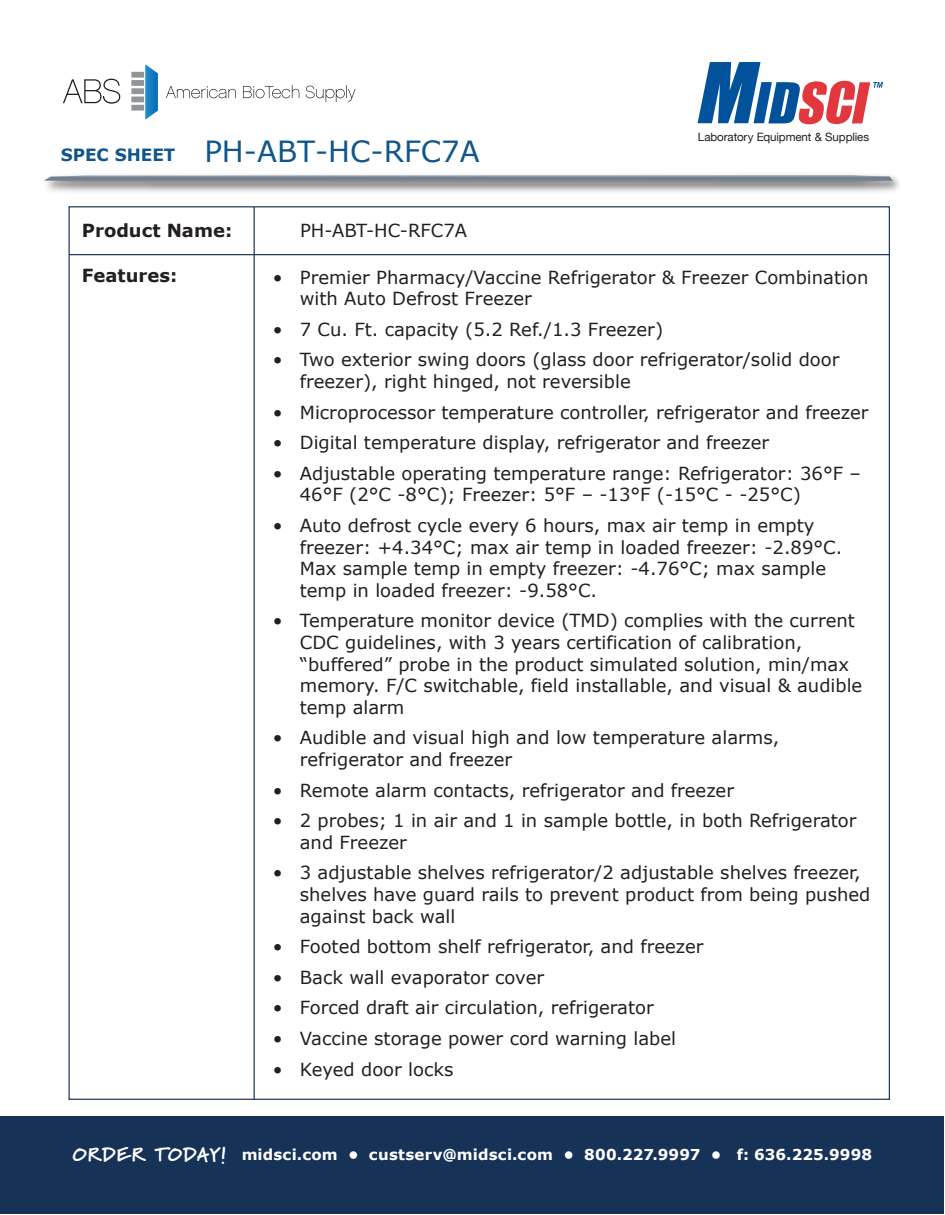
<style>
.page{position:relative;width:945px;height:1215px;background:#fff}
.page>*{position:absolute;margin:0;border:0;box-sizing:border-box;transform-origin:0 0}
.t1{font:29.1px "Verdana";color:#11568a}
.t2{font:18px/21.6px "Verdana";color:#231f20}
.t3{font:700 18px "Verdana";color:#231f20}
.t4{font:700 15px "Verdana";letter-spacing:.01em;color:#fff}
.t5{font:11.55px "Helvetica Neue";letter-spacing:-.01em;color:#231f20}
.s1{font-weight:700;font-size:16.95px}
.s2{font-family:"Marydale";font-weight:900;font-size:19.5px}
</style>
<div class="page">
<svg style="left:63px;top:79px;width:57px;height:25px"></svg>
<svg style="left:166px;top:86px;width:70px;height:12px"></svg>
<svg style="left:243px;top:85px;width:56px;height:13px"></svg>
<svg style="left:306px;top:85px;width:49px;height:17px"></svg>
<div style="left:131px;top:105px;width:13px;height:6px;background:#929497"></div>
<div style="left:131px;top:97px;width:13px;height:5px;background:#929497"></div>
<div style="left:131px;top:88px;width:13px;height:6px;background:#929497"></div>
<div style="left:131px;top:80px;width:13px;height:6px;background:#929497"></div>
<div style="left:131px;top:72px;width:13px;height:6px;background:#929497"></div>
<svg style="left:145px;top:64px;width:13px;height:56px"></svg>
<svg style="left:44px;top:175px;width:849px;height:7px;background:#86909b"></svg>
<div style="left:0;top:1116px;width:944px;height:98px;background:#163257"></div>
<svg style="left:698px;top:62px;width:185px;height:62px"></svg>
<hr style="left:69px;top:254px;width:820px;height:1px;background:#163257">
<hr style="left:254px;top:207px;width:1px;height:892px;background:#163257">
<h1 class="t1" style="left:61px;top:133px;width:420px"><span class="s1">SPEC SHEET</span> PH-ABT-HC-RFC7A</h1>
<p class="t5" style="left:698px;top:128px;width:173px">Laboratory Equipment &amp; Supplies</p>
<p class="t3" style="left:82px;top:219px;width:152px">Product Name:</p>
<p class="t3" style="left:82px;top:263px;width:97px">Features:</p>
<p class="t2" style="left:300px;top:220px;width:169px">PH-ABT-HC-RFC7A</p>
<p class="t2" style="left:300px;top:267px;width:570px;text-indent:-27px">• Premier Pharmacy/Vaccine Refrigerator &amp; Freezer Combination with Auto Defrost Freezer</p>
<p class="t2" style="left:273px;top:319px;width:392px">• 7 Cu. Ft. capacity (5.2 Ref./1.3 Freezer)</p>
<p class="t2" style="left:300px;top:349px;width:541px;text-indent:-27px">• Two exterior swing doors (glass door refrigerator/solid door freezer), right hinged, not reversible</p>
<p class="t2" style="left:273px;top:402px;width:597px">• Microprocessor temperature controller, refrigerator and freezer</p>
<p class="t2" style="left:273px;top:432px;width:498px">• Digital temperature display, refrigerator and freezer</p>
<p class="t2" style="left:300px;top:463px;width:563px;text-indent:-27px">• Adjustable operating temperature range: Refrigerator: 36°F –<br>46°F (2°C -8°C); Freezer: 5°F – -13°F (-15°C - -25°C)</p>
<p class="t2" style="left:300px;top:515px;width:544px;text-indent:-27px">• Auto defrost cycle every 6 hours, max air temp in empty freezer: +4.34°C; max air temp in loaded freezer: -2.89°C.<br>Max sample temp in empty freezer: -4.76°C; max sample temp in loaded freezer: -9.58°C.</p>
<p class="t2" style="left:300px;top:610px;width:564px;text-indent:-27px">• Temperature monitor device (TMD) complies with the current CDC guidelines, with 3 years certification of calibration, “buffered” probe in the product simulated solution, min/max memory. F/C switchable, field installable, and visual &amp; audible temp alarm</p>
<p class="t2" style="left:300px;top:727px;width:481px;text-indent:-27px">• Audible and visual high and low temperature alarms, refrigerator and freezer</p>
<p class="t2" style="left:273px;top:780px;width:463px">• Remote alarm contacts, refrigerator and freezer</p>
<p class="t2" style="left:300px;top:810px;width:558px;text-indent:-27px">• 2 probes; 1 in air and 1 in sample bottle, in both Refrigerator and Freezer</p>
<p class="t2" style="left:300px;top:862px;width:572px;text-indent:-27px">• 3 adjustable shelves refrigerator/2 adjustable shelves freezer, shelves have guard rails to prevent product from being pushed against back wall</p>
<p class="t2" style="left:273px;top:936px;width:432px">• Footed bottom shelf refrigerator, and freezer</p>
<p class="t2" style="left:273px;top:967px;width:273px">• Back wall evaporator cover</p>
<p class="t2" style="left:273px;top:997px;width:382px">• Forced draft air circulation, refrigerator</p>
<p class="t2" style="left:273px;top:1028px;width:405px">• Vaccine storage power cord warning label</p>
<p class="t2" style="left:273px;top:1059px;width:182px">• Keyed door locks</p>
<p class="t4" style="left:73px;top:1145px;width:801px"><span class="s2">ORDER TODAY!</span> midsci.com • custserv@midsci.com • 800.227.9997 • f: 636.225.9998</p>
</div>
